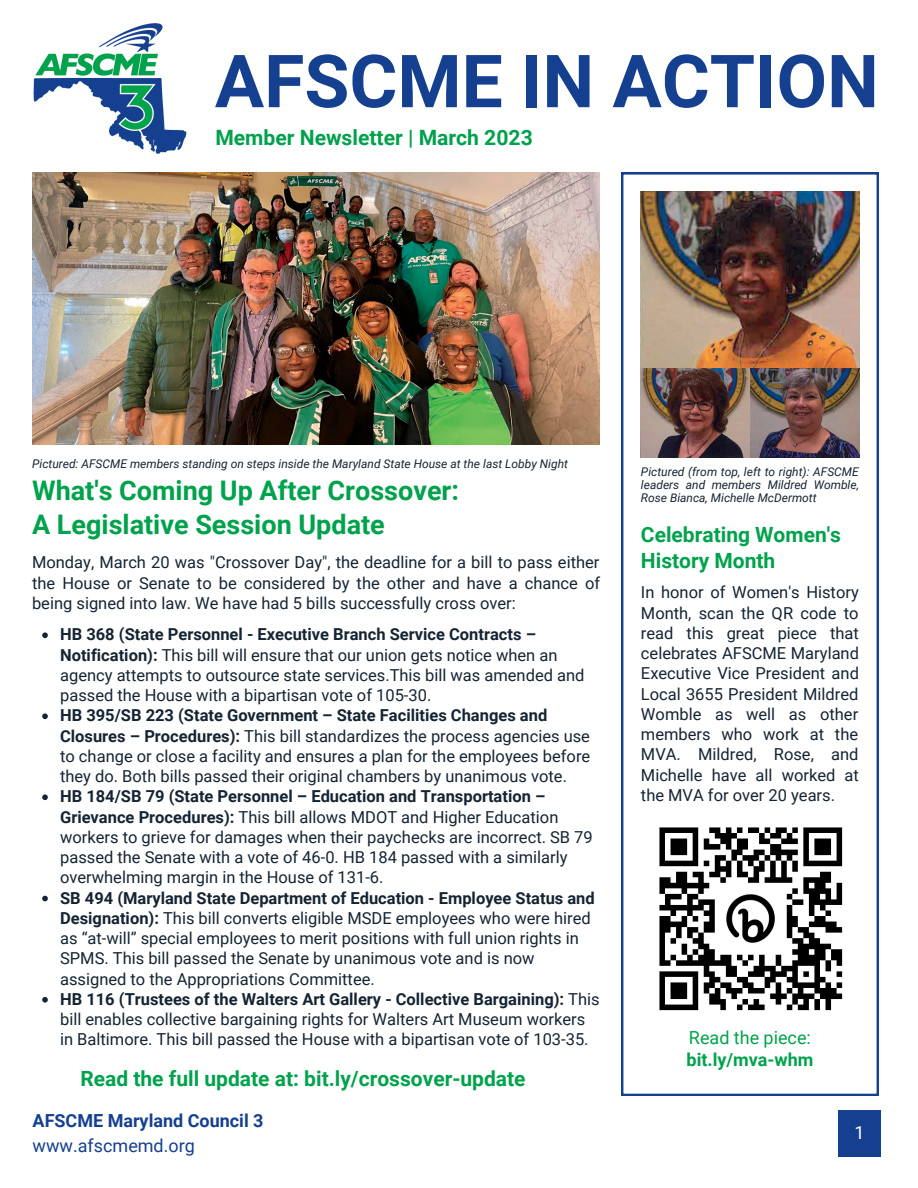
<style>
.page{position:relative;width:918px;height:1188px;background:#fff}
.page>*{position:absolute;margin:0;border:0;box-sizing:border-box;transform-origin:0 0}
.t1{font:700 73.35px "Roboto";color:#154090}
.t2{font:700 27px/33.8px "Roboto";color:#00a24c}
.t3{font:700 21.15px "Roboto";color:#00a14c}
.t4{font:700 21px/25.8px "Roboto";color:#00a24c}
.t5{font:700 18px "Roboto";color:#154090}
.t6{font:18px "Roboto";color:#154090}
.t7{font:700 18px "Roboto";color:#00a24c}
.t8{font:18px "Roboto";color:#00a24c}
.t9{font:18px "Roboto";color:#fff}
.t10{font:16.5px/20.2px "Roboto";color:#152433}
.t11{font:italic 12px/13px "Roboto";color:#152433;text-align:justify}
.s1{font-weight:700}
</style>
<div class="page">
<img style="left:33px;top:23px;width:154px;height:131px">
<div style="left:838px;top:1111px;width:43px;height:46px;background:#154090"></div>
<img style="left:33px;top:172px;width:567px;height:273px">
<svg style="left:621px;top:172px;width:258px;height:924px"></svg>
<img style="left:641px;top:191px;width:218px;height:266px">
<img style="left:642px;top:810px;width:217px;height:217px">
<svg style="left:42px;top:632px;width:6px;height:6px"></svg>
<svg style="left:42px;top:713px;width:6px;height:6px"></svg>
<svg style="left:42px;top:794px;width:6px;height:6px"></svg>
<svg style="left:42px;top:896px;width:6px;height:5px"></svg>
<svg style="left:42px;top:997px;width:6px;height:6px"></svg>
<h1 class="t1" style="left:215px;top:39px;width:666px">AFSCME IN ACTION</h1>
<p class="t3" style="left:215px;top:125px;width:319px">Member Newsletter | March 2023</p>
<p class="t11" style="left:32px;top:457px;width:537px">Pictured: AFSCME members standing on steps inside the Maryland State House at the last Lobby Night</p>
<h2 class="t2" style="left:32px;top:474px;width:428px">What's Coming Up After Crossover:<br>A Legislative Session Update</h2>
<p class="t10" style="left:32px;top:553px;width:570px;text-align:justify">Monday, March 20 was "Crossover Day", the deadline for a bill to pass either the House or Senate to be considered by the other and have a chance of being signed into law. We have had 5 bills successfully cross over:</p>
<p class="t10" style="left:60px;top:625px;width:526px"><span class="s1">HB 368 (State Personnel - Executive Branch Service Contracts – Notification):</span> This bill will ensure that our union gets notice when an agency attempts to outsource state services.This bill was amended and passed the House with a bipartisan vote of 105-30.</p>
<p class="t10" style="left:60px;top:706px;width:532px"><span class="s1">HB 395/SB 223 (State Government – State Facilities Changes and Closures – Procedures):</span> This bill standardizes the process agencies use to change or close a facility and ensures a plan for the employees before they do. Both bills passed their original chambers by unanimous vote.</p>
<p class="t10" style="left:60px;top:787px;width:534px"><span class="s1">HB 184/SB 79 (State Personnel – Education and Transportation – Grievance Procedures):</span> This bill allows MDOT and Higher Education workers to grieve for damages when their paychecks are incorrect. SB 79 passed the Senate with a vote of 46-0. HB 184 passed with a similarly overwhelming margin in the House of 131-6.</p>
<p class="t10" style="left:60px;top:888px;width:541px"><span class="s1">SB 494 (Maryland State Department of Education - Employee Status and Designation):</span> This bill converts eligible MSDE employees who were hired as “at-will” special employees to merit positions with full union rights in SPMS. This bill passed the Senate by unanimous vote and is now assigned to the Appropriations Committee.<br><span class="s1">HB 116 (Trustees of the Walters Art Gallery - Collective Bargaining):</span> This bill enables collective bargaining rights for Walters Art Museum workers in Baltimore. This bill passed the House with a bipartisan vote of 103-35.</p>
<p class="t4" style="left:80px;top:1066px;width:447px">Read the full update at: bit.ly/crossover-update</p>
<p class="t5" style="left:33px;top:1110px;width:232px">AFSCME Maryland Council 3</p>
<p class="t6" style="left:33px;top:1135px;width:164px">www.afscmemd.org</p>
<p class="t11" style="left:641px;top:466px;width:220px">Pictured (from top, left to right): AFSCME leaders and members Mildred Womble, Rose Bianca, Michelle McDermott</p>
<p class="t4" style="left:641px;top:522px;width:202px">Celebrating Women's<br>History Month</p>
<p class="t10" style="left:641px;top:583px;width:220px;text-align:justify">In honor of Women's History Month, scan the QR code to read this great piece that celebrates AFSCME Maryland Executive Vice President and Local 3655 President Mildred Womble as well as other members who work at the MVA. Mildred, Rose, and Michelle have all worked at the MVA for over 20 years.</p>
<p class="t8" style="left:689px;top:1027px;width:123px">Read the piece:</p>
<p class="t7" style="left:687px;top:1050px;width:128px">bit.ly/mva-whm</p>
<p class="t9" style="left:854px;top:1122px;width:12px">1</p>
</div>
